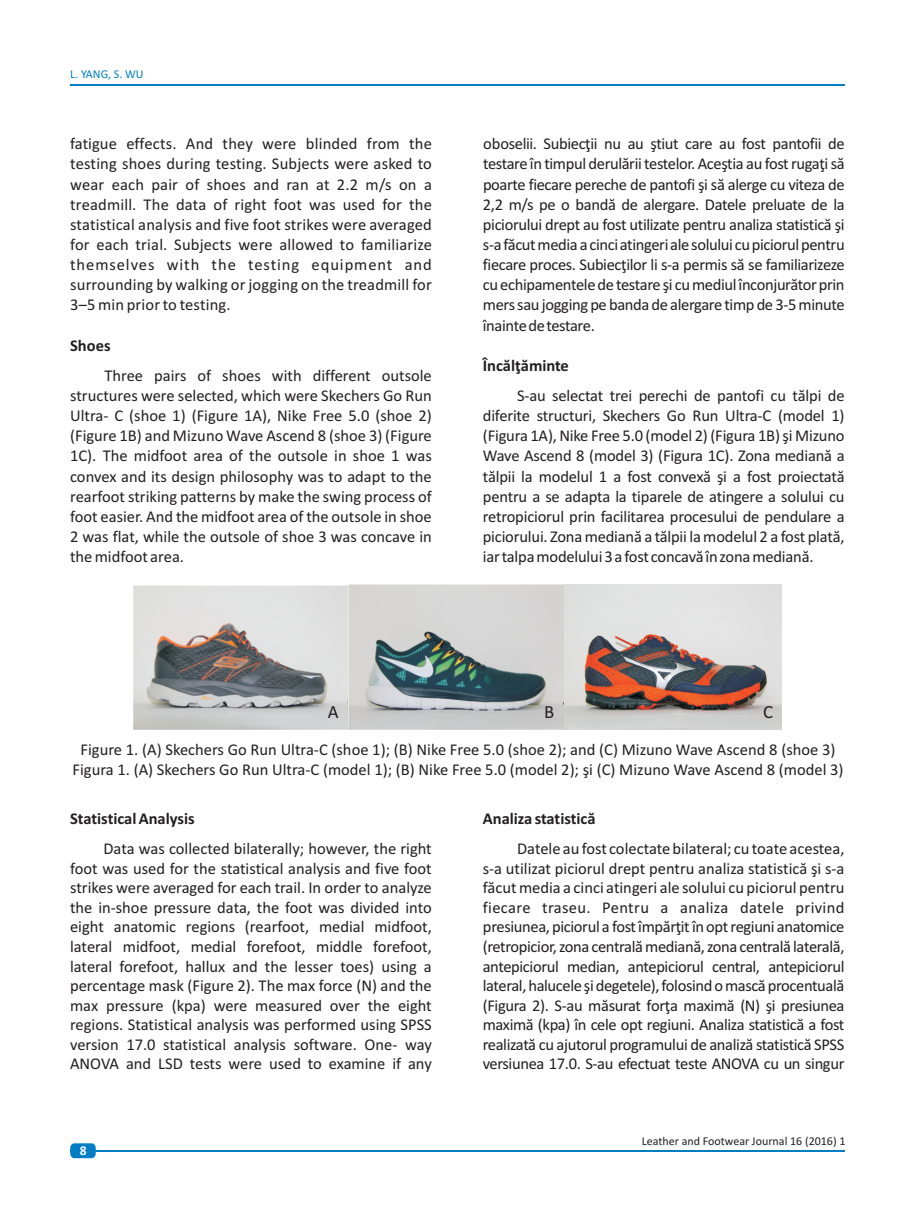
<style>
.page{position:relative;width:915px;height:1212px;background:#fff}
.page>*{position:absolute;margin:0;border:0;box-sizing:border-box;transform-origin:0 0}
.t1{font:18.75px "Calibri";color:#231f20}
.t2{font:16.5px/20.1px "Calibri";color:#231f20;text-align:justify}
.t3{font:700 16.5px "Calibri";color:#231f20}
.t4{font:700 13.5px "Calibri";color:#fff}
.t5{font:12px "Calibri";color:#231f20}
.t6{font:12px "Calibri";color:#007ec5}
</style>
<div class="page">
<hr style="left:70px;top:84px;width:774px;height:1px;background:#007ec5">
<hr style="left:70px;top:1150px;width:774px;height:1px;background:#007ec5">
<div style="left:70px;top:1143px;width:26px;height:15px;background:#007ec5;border-radius:4px"></div>
<img style="left:133px;top:585px;width:215px;height:145px">
<img style="left:348px;top:585px;width:433px;height:145px">
<p class="t6" style="left:70px;top:69px;width:75px">L. YANG, S. WU</p>
<p class="t2" style="left:70px;top:135px;width:363px">fatigue effects. And they were blinded from the testing shoes during testing. Subjects were asked to wear each pair of shoes and ran at 2.2 m/s on a treadmill. The data of right foot was used for the statistical analysis and five foot strikes were averaged for each trial. Subjects were allowed to familiarize themselves with the testing equipment and surrounding by walking or jogging on the treadmill for 3–5min priorto testing.</p>
<p class="t3" style="left:70px;top:338px;width:42px">Shoes</p>
<p class="t2" style="left:70px;top:367px;width:363px;text-indent:34px">Three pairs of shoes with different outsole structures were selected, which were Skechers Go Run Ultra- C (shoe 1) (Figure 1A), Nike Free 5.0 (shoe 2) (Figure 1B) and Mizuno Wave Ascend 8 (shoe 3) (Figure 1C). The midfoot area of the outsole in shoe 1 was convex and its design philosophy was to adapt to the rearfoot striking patterns by make the swing process of foot easier. And the midfoot area of the outsole in shoe 2 was flat, while the outsole of shoe 3 was concave in the midfoot area.</p>
<p class="t2" style="left:482px;top:135px;width:363px">oboselii. Subiecþii nu au ºtiut care au fost pantofii de testare în timpul derulãrii testelor. Aceºtia au fost rugaþi sã poarte fiecare pereche de pantofi ºi sã alerge cu viteza de 2,2 m/s pe o bandã de alergare. Datele preluate de la piciorului drept au fost utilizate pentru analiza statisticã ºi s-afãcutmediaacinciatingerialesolului cupiciorulpentru fiecare proces. Subiecþilor li s-a permis sã se familiarizeze cuechipamenteledetestareºi cumediul înconjurãtorprin merssau jogging pe banda de alergare timp de 3-5minute înaintedetestare.</p>
<p class="t3" style="left:482px;top:358px;width:87px">Încãlþãminte</p>
<p class="t2" style="left:482px;top:387px;width:363px;text-indent:34px">S-au selectat trei perechi de pantofi cu tãlpi de diferite structuri, Skechers Go Run Ultra-C (model 1) (Figura 1A), Nike Free 5.0 (model 2) (Figura 1B) ºi Mizuno Wave Ascend 8 (model 3) (Figura 1C). Zona medianã a tãlpii la modelul 1 a fost convexã ºi a fost proiectatã pentru a se adapta la tiparele de atingere a solului cu retropiciorul prin facilitarea procesului de pendulare a piciorului. Zona medianã a tãlpii la modelul 2 a fost platã, iartalpamodelului3afost concavãînzonamedianã.</p>
<p class="t1" style="left:328px;top:704px;width:12px">A</p>
<p class="t1" style="left:544px;top:704px;width:12px">B</p>
<p class="t1" style="left:762px;top:704px;width:11px">C</p>
<p class="t2" style="left:72px;top:741px;width:772px;text-align:center">Figure 1. (A) Skechers Go Run Ultra-C (shoe 1); (B) Nike Free 5.0 (shoe 2); and (C) Mizuno Wave Ascend 8 (shoe 3)<br>Figura 1. (A) Skechers Go Run Ultra-C (model 1); (B) Nike Free 5.0 (model 2); ºi (C) Mizuno Wave Ascend 8 (model 3)</p>
<p class="t3" style="left:70px;top:812px;width:126px">Statistical Analysis</p>
<p class="t2" style="left:70px;top:840px;width:363px;line-height:19.5px;text-indent:33px">Data was collected bilaterally; however, the right foot was used for the statistical analysis and five foot strikes were averaged for each trail. In order to analyze the in-shoe pressure data, the foot was divided into eight anatomic regions (rearfoot, medial midfoot, lateral midfoot, medial forefoot, middle forefoot, lateral forefoot, hallux and the lesser toes) using a percentage mask (Figure 2). The max force (N) and the max pressure (kpa) were measured over the eight regions. Statistical analysis was performed using SPSS version 17.0 statistical analysis software. One- way ANOVA and LSD tests were used to examine if any</p>
<p class="t4" style="left:80px;top:1145px;width:8px">8</p>
<p class="t3" style="left:482px;top:812px;width:114px">Analiza statisticã</p>
<p class="t2" style="left:482px;top:840px;width:363px;line-height:19.5px;text-indent:34px">Datele au fost colectate bilateral; cu toate acestea, s-a utilizat piciorul drept pentru analiza statisticã ºi s-a fãcut media a cinci atingeri ale solului cu piciorul pentru fiecare traseu. Pentru a analiza datele privind presiunea,piciorul a fostîmpãrþitînoptregiuni anatomice (retropicior,zona centralãmedianã,zona centralã lateralã, antepiciorul median, antepiciorul central, antepiciorul lateral,haluceleºidegetele),folosindomascãprocentualã (Figura 2). S-au mãsurat forþa maximã (N) ºi presiunea maximã (kpa) în cele opt regiuni. Analiza statisticã a fost realizatã cu ajutorul programului de analizã statisticã SPSS versiunea 17.0. S-au efectuat teste ANOVA cu un singur</p>
<p class="t5" style="left:641px;top:1136px;width:205px">Leather and Footwear Journal 16 (2016) 1</p>
</div>
